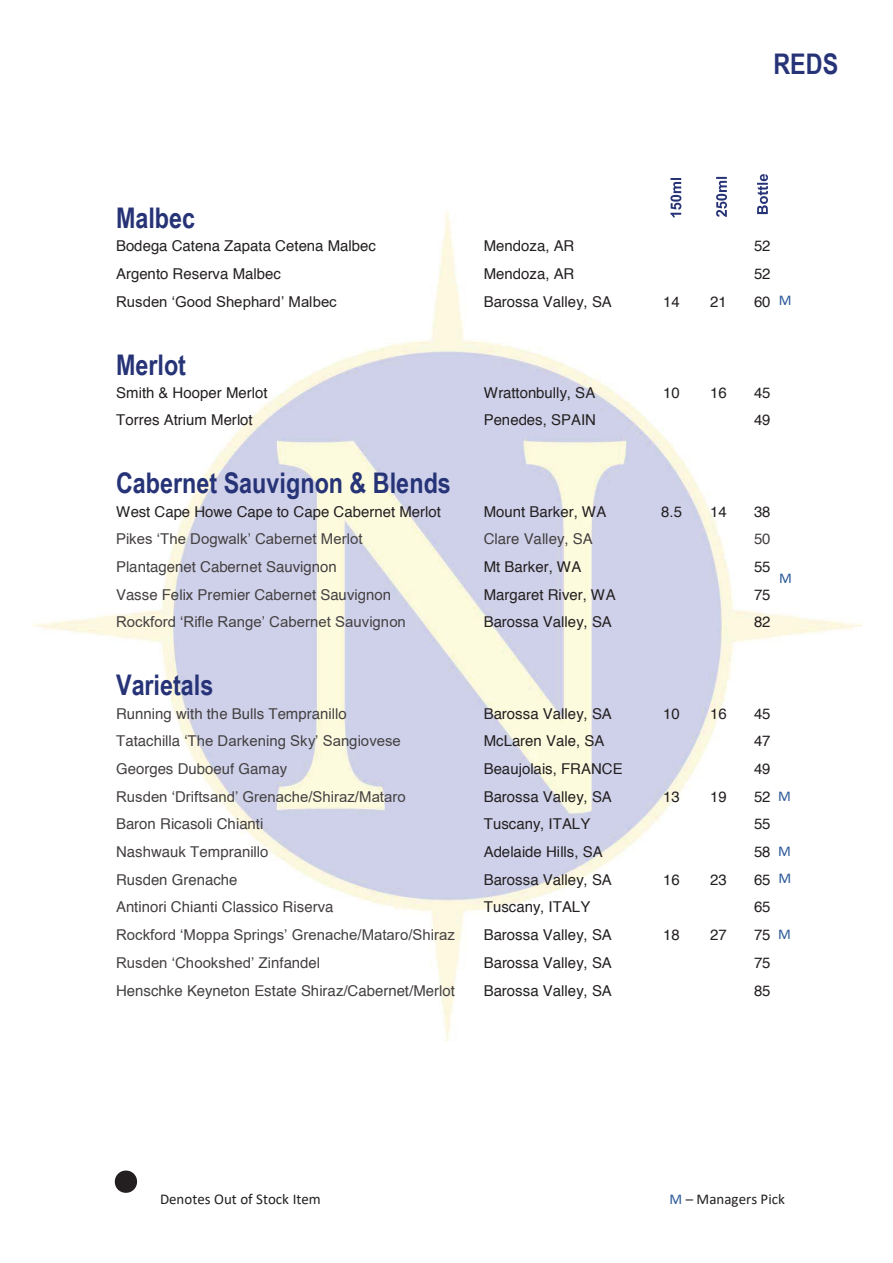
<style>
.page{position:relative;width:893px;height:1263px;background:#fff}
.page>*{position:absolute;margin:0;border:0;box-sizing:border-box;transform-origin:0 0}
.t1{font:700 28.5px "Arial Narrow";color:#263377}
.t2{font:15px "Helvetica";color:#231f20}
.t3{font:15px "Helvetica";color:#444041}
.t4{font:15px "Arial";color:#444041}
.t5{font:15px "Calibri";color:#231f20}
.t6{font:15px "Arial";color:#231f20}
.t7{font:15px/27px "Calibri";color:#2b5998}
.s1{font-family:"Helvetica"}
.s2{font-size:72px}
.s3{color:#2b5998}
</style>
<div class="page">
<img style="left:33px;top:212px;width:829px;height:829px">
<img style="left:754px;top:212px;width:25px;height:27px">
<svg style="left:757px;top:174px;width:11px;height:40px"></svg>
<img style="left:667px;top:178px;width:25px;height:64px">
<svg style="left:670px;top:178px;width:11px;height:39px"></svg>
<img style="left:713px;top:176px;width:25px;height:65px">
<svg style="left:716px;top:177px;width:11px;height:40px"></svg>
<h1 class="t1" style="left:773px;top:54px;width:66px">REDS</h1>
<h1 class="t1" style="left:116px;top:208px;width:81px">Malbec</h1>
<p class="t2" style="left:116px;top:240px;width:261px">Bodega Catena Zapata Cetena Malbec</p>
<p class="t2" style="left:484px;top:240px;width:92px">Mendoza, AR</p>
<p class="t2" style="left:754px;top:240px;width:18px">52</p>
<p class="t2" style="left:116px;top:268px;width:166px">Argento Reserva Malbec</p>
<p class="t2" style="left:484px;top:268px;width:92px">Mendoza, AR</p>
<p class="t2" style="left:754px;top:268px;width:18px">52</p>
<p class="t6" style="left:116px;top:296px;width:222px">Rusden ‘Good Shephard’ Malbec</p>
<p class="t2" style="left:484px;top:296px;width:130px">Barossa Valley, SA</p>
<p class="t2" style="left:663px;top:296px;width:18px">14</p>
<p class="t2" style="left:710px;top:296px;width:18px">21</p>
<p class="t2" style="left:754px;top:296px;width:18px">60</p>
<p class="t7" style="left:779px;top:286px;width:14px">M</p>
<h1 class="t1" style="left:116px;top:354px;width:71px">Merlot</h1>
<p class="t2" style="left:116px;top:387px;width:153px">Smith &amp; Hooper Merlot</p>
<p class="t2" style="left:484px;top:387px;width:113px">Wrattonbully, SA</p>
<p class="t2" style="left:663px;top:387px;width:18px">10</p>
<p class="t2" style="left:710px;top:387px;width:18px">16</p>
<p class="t2" style="left:754px;top:387px;width:18px">45</p>
<p class="t2" style="left:116px;top:414px;width:138px">Torres Atrium Merlot</p>
<p class="t2" style="left:484px;top:414px;width:114px">Penedes, SPAIN</p>
<p class="t2" style="left:754px;top:414px;width:18px">49</p>
<h1 class="t1" style="left:116px;top:473px;width:336px">Cabernet Sauvignon &amp; Blends</h1>
<p class="t2" style="left:116px;top:506px;width:326px">West Cape Howe Cape to Cape Cabernet Merlot</p>
<p class="t2" style="left:484px;top:506px;width:124px">Mount Barker, WA</p>
<p class="t2" style="left:661px;top:506px;width:22px">8.5</p>
<p class="t2" style="left:710px;top:506px;width:18px">14</p>
<p class="t2" style="left:754px;top:506px;width:18px">38</p>
<p class="t4" style="left:116px;top:533px;width:248px">Pikes ‘The Dogwalk’ Cabernet Merlot</p>
<p class="t3" style="left:484px;top:533px;width:111px">Clare Valley, SA</p>
<p class="t3" style="left:754px;top:533px;width:18px">50</p>
<p class="t3" style="left:116px;top:561px;width:222px">Plantagenet Cabernet Sauvignon</p>
<p class="t2" style="left:484px;top:561px;width:99px">Mt Barker, WA</p>
<p class="t2" style="left:754px;top:561px;width:18px">55</p>
<p class="t3" style="left:116px;top:589px;width:277px">Vasse Felix Premier Cabernet Sauvignon</p>
<p class="t2" style="left:484px;top:589px;width:133px">Margaret River, WA</p>
<p class="t2" style="left:754px;top:589px;width:18px">75</p>
<p class="t4" style="left:116px;top:616px;width:291px">Rockford ‘Rifle Range’ Cabernet Sauvignon</p>
<p class="t2" style="left:484px;top:616px;width:130px">Barossa Valley, SA</p>
<p class="t2" style="left:754px;top:616px;width:18px">82</p>
<p class="t7" style="left:779px;top:564px;width:14px">M</p>
<h1 class="t1" style="left:116px;top:675px;width:99px">Varietals</h1>
<p class="t3" style="left:116px;top:708px;width:232px">Running with the Bulls Tempranillo</p>
<p class="t2" style="left:484px;top:708px;width:130px">Barossa Valley, SA</p>
<p class="t2" style="left:663px;top:708px;width:18px">10</p>
<p class="t2" style="left:710px;top:708px;width:18px">16</p>
<p class="t2" style="left:754px;top:708px;width:18px">45</p>
<p class="t4" style="left:116px;top:735px;width:286px"><span class="s1">Tatachilla</span> ‘The Darkening Sky’ Sangiovese</p>
<p class="t2" style="left:484px;top:735px;width:122px">McLaren Vale, SA</p>
<p class="t2" style="left:754px;top:735px;width:18px">47</p>
<p class="t3" style="left:116px;top:763px;width:173px">Georges Duboeuf Gamay</p>
<p class="t2" style="left:484px;top:763px;width:140px">Beaujolais, FRANCE</p>
<p class="t2" style="left:754px;top:763px;width:18px">49</p>
<p class="t4" style="left:116px;top:791px;width:291px">Rusden ‘Driftsand’ Grenache/Shiraz/Mataro</p>
<p class="t2" style="left:484px;top:791px;width:130px">Barossa Valley, SA</p>
<p class="t2" style="left:663px;top:791px;width:18px">13</p>
<p class="t2" style="left:710px;top:791px;width:18px">19</p>
<p class="t2" style="left:754px;top:791px;width:18px">52</p>
<p class="t3" style="left:116px;top:818px;width:149px">Baron Ricasoli Chianti</p>
<p class="t2" style="left:484px;top:818px;width:108px">Tuscany, ITALY</p>
<p class="t2" style="left:754px;top:818px;width:18px">55</p>
<p class="t3" style="left:116px;top:846px;width:154px">Nashwauk Tempranillo</p>
<p class="t2" style="left:484px;top:846px;width:120px">Adelaide Hills, SA</p>
<p class="t2" style="left:754px;top:846px;width:18px">58</p>
<p class="t3" style="left:116px;top:874px;width:123px">Rusden Grenache</p>
<p class="t2" style="left:484px;top:874px;width:130px">Barossa Valley, SA</p>
<p class="t2" style="left:663px;top:874px;width:18px">16</p>
<p class="t2" style="left:710px;top:874px;width:18px">23</p>
<p class="t2" style="left:754px;top:874px;width:18px">65</p>
<p class="t3" style="left:116px;top:901px;width:219px">Antinori Chianti Classico Riserva</p>
<p class="t2" style="left:484px;top:901px;width:108px">Tuscany, ITALY</p>
<p class="t2" style="left:754px;top:901px;width:18px">65</p>
<p class="t4" style="left:116px;top:929px;width:340px">Rockford ‘Moppa Springs’ Grenache/Mataro/Shiraz</p>
<p class="t2" style="left:484px;top:929px;width:130px">Barossa Valley, SA</p>
<p class="t2" style="left:663px;top:929px;width:18px">18</p>
<p class="t2" style="left:710px;top:929px;width:18px">27</p>
<p class="t2" style="left:754px;top:929px;width:18px">75</p>
<p class="t4" style="left:116px;top:957px;width:206px">Rusden ‘Chookshed’ <span class="s1">Zinfandel</span></p>
<p class="t2" style="left:484px;top:957px;width:130px">Barossa Valley, SA</p>
<p class="t2" style="left:754px;top:957px;width:18px">75</p>
<p class="t3" style="left:116px;top:984px;width:340px">Henschke Keyneton Estate Shiraz/Cabernet/Merlot</p>
<p class="t2" style="left:484px;top:984px;width:130px">Barossa Valley, SA</p>
<p class="t2" style="left:754px;top:984px;width:18px">85</p>
<p class="t7" style="left:778px;top:782px;width:14px">M</p>
<p class="t7" style="left:778px;top:837px;width:14px">M<br>M</p>
<p class="t7" style="left:778px;top:920px;width:14px">M</p>
<p class="t5" style="left:108px;top:1189px;width:214px"><span class="s2">•</span> Denotes Out of Stock Item</p>
<p class="t5" style="left:670px;top:1189px;width:117px"><span class="s3">M</span> – Managers Pick</p>
</div>
